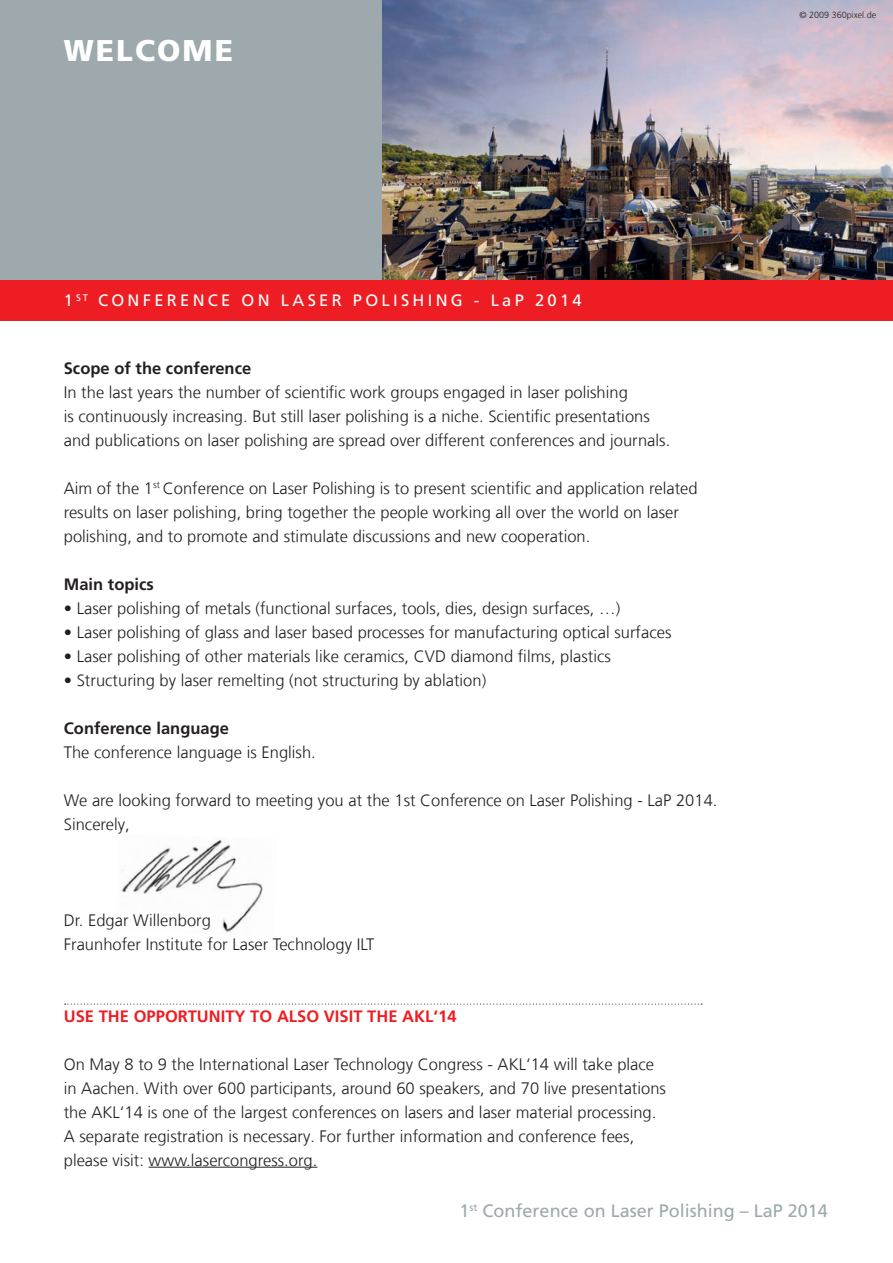
<style>
.page{position:relative;width:893px;height:1263px;background:#fff}
.page>*{position:absolute;margin:0;border:0;box-sizing:border-box;transform-origin:0 0}
.t1{font:900 30px "Frutiger LT Com";letter-spacing:.07em;color:#fff}
.t2{font:18px "Frutiger LT Com";color:#9da9ad}
.t3{font:300 16.5px/24px "Frutiger LT Com";color:#231f20}
.t4{font:700 16.5px "Frutiger LT Com";color:#231f20}
.t5{font:700 16.5px "Frutiger LT Com";color:#ee1d23}
.t6{font:16.5px "Frutiger LT Com";letter-spacing:.2em;color:#fff}
.t7{font:300 9px "Frutiger LT Com";color:#231f20}
</style>
<div class="page">
<img style="left:121px;top:840px;width:142px;height:92px">
<hr style="left:149px;top:1167px;width:168px;height:1px;background:#231f20">
<div style="left:0;top:0;width:893px;height:285px;background:#9da9ad"></div>
<img style="left:383px;top:0;width:510px;height:280px">
<div style="left:0;top:280px;width:893px;height:40px;background:#ee1d23"></div>
<svg style="left:65px;top:1003px;width:637px;height:2px"></svg>
<h1 class="t1" style="left:64px;top:32px;width:171px">WELCOME</h1>
<p class="t7" style="left:799px;top:10px;width:78px">© 2009 360pixel.de</p>
<p class="t6" style="left:64px;top:291px;width:519px">1 <sup>st</sup> Conf erence on Laser Pol ishing - LaP 2014</p>
<p class="t4" style="left:64px;top:358px;width:189px">Scope of the conference</p>
<p class="t3" style="left:64px;top:380px;width:608px">In the last years the number of scientific work groups engaged in laser polishing<br>is continuously increasing. But still laser polishing is a niche. Scientific presentations and publications on laser polishing are spread over different conferences and journals.</p>
<p class="t3" style="left:64px;top:476px;width:635px">Aim of the 1<sup>st</sup> Conference on Laser Polishing is to present scientific and application related results on laser polishing, bring together the people working all over the world on laser polishing, and to promote and stimulate discussions and new cooperation.</p>
<p class="t4" style="left:64px;top:574px;width:92px">Main topics</p>
<p class="t3" style="left:64px;top:596px;width:558px">• Laser polishing of metals (functional surfaces, tools, dies, design surfaces, …)</p>
<p class="t3" style="left:64px;top:620px;width:609px">• Laser polishing of glass and laser based processes for manufacturing optical surfaces</p>
<p class="t3" style="left:64px;top:644px;width:549px">• Laser polishing of other materials like ceramics, CVD diamond films, plastics</p>
<p class="t3" style="left:64px;top:668px;width:424px">• Structuring by laser remelting (not structuring by ablation)</p>
<p class="t4" style="left:64px;top:718px;width:167px">Conference language</p>
<p class="t3" style="left:64px;top:740px;width:254px">The conference language is English.</p>
<p class="t3" style="left:64px;top:788px;width:655px">We are looking forward to meeting you at the 1st Conference on Laser Polishing - LaP 2014.<br>Sincerely,</p>
<p class="t3" style="left:64px;top:908px;width:312px">Dr. Edgar Willenborg<br>Fraunhofer Institute for Laser Technology ILT</p>
<p class="t5" style="left:64px;top:1006px;width:394px">use the opportunity to also visit the AKL‘14</p>
<p class="t3" style="left:64px;top:1052px;width:604px">On May 8 to 9 the International Laser Technology Congress - AKL‘14 will take place in Aachen. With over 600 participants, around 60 speakers, and 70 live presentations the AKL‘14 is one of the largest conferences on lasers and laser material processing.<br>A separate registration is necessary. For further information and conference fees, please visit: www.lasercongress.org.</p>
<p class="t2" style="left:459px;top:1200px;width:370px">1<sup>st</sup> Conference on Laser Polishing – LaP 2014</p>
</div>
